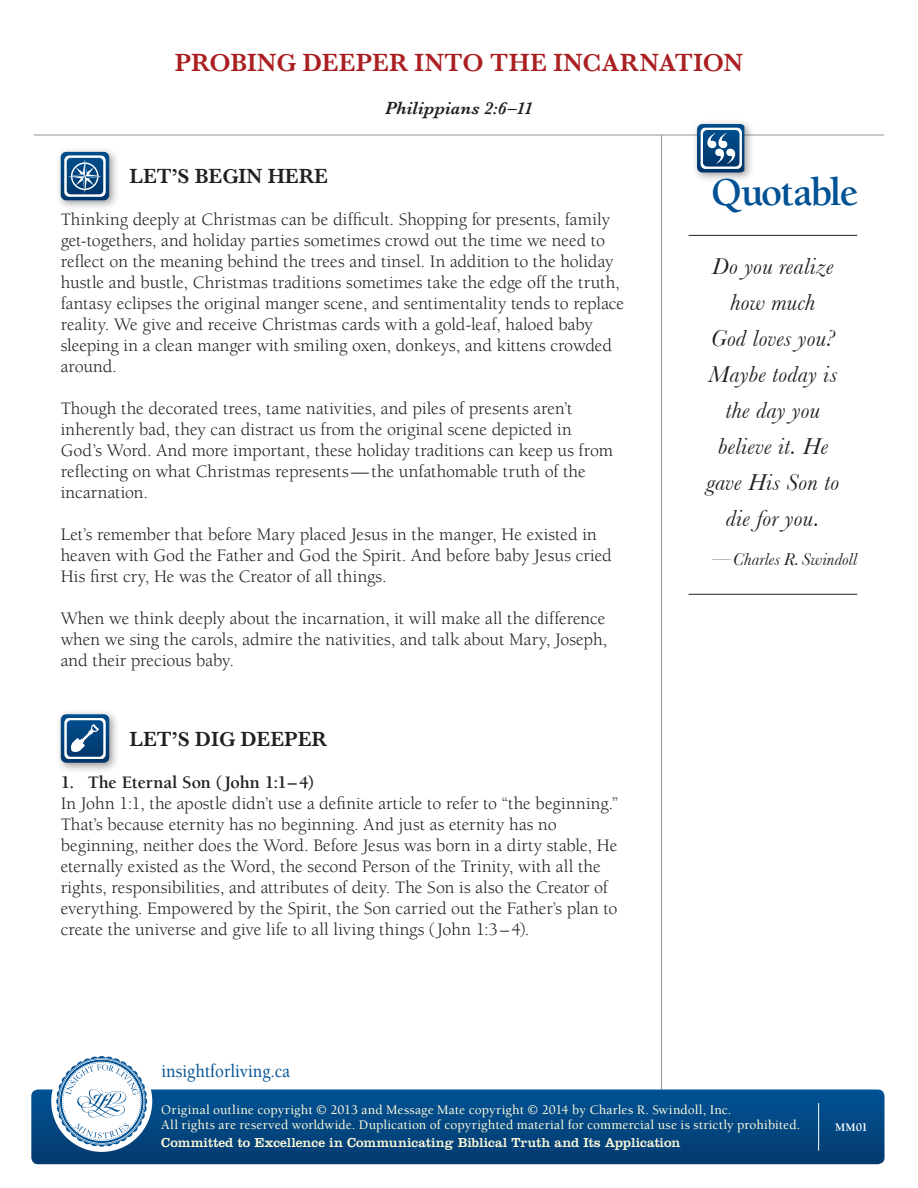
<style>
.page{position:relative;width:918px;height:1188px;background:#fff}
.page>*{position:absolute;margin:0;border:0;box-sizing:border-box;transform-origin:0 0}
.t1{font:700 40.5px "Berkeley";letter-spacing:-.04em;color:#005294}
.t2{font:600 25.5px "Baskerville";letter-spacing:.005em;color:#aa1f22}
.t3{font:italic 24px/36px "Baskerville";letter-spacing:.01em;color:#231f20;text-align:center}
.ABC_L1_MM_subhead{font:600 21px "Baskerville";color:#231f20}
.t4{font:500 18.9px "Berkeley";color:#005294;scale:.9 1}
.Body_Copy{font:18px/21px "Berkeley";color:#231f20}
.Heading_sub-level{font:700 18px "Berkeley";letter-spacing:-.01em;color:#231f20}
.t5{font:italic 18px "Baskerville";letter-spacing:.01em;color:#231f20}
.t6{font:italic 600 18px "Baskerville";letter-spacing:.01em;color:#231f20}
.t7{font:500 13.5px/15px "Berkeley";letter-spacing:.01em;color:#fffcdc}
.t8{font:13.5px "Clarendon";letter-spacing:.005em;color:#fffcdc}
.t9{font:700 12px "Berkeley";color:#fff}
</style>
<div class="page">
<hr style="left:661px;top:135px;width:1px;height:962px;background:#939598">
<hr style="left:34px;top:135px;width:850px;height:1px;background:#939598">
<div style="left:31px;top:1090px;width:854px;height:74px;background:linear-gradient(to bottom,#015294,#043b6f);border-radius:7px"></div>
<div style="left:51px;top:1051px;width:101px;height:101px;background:#fff;border-radius:50%"></div>
<svg style="left:56px;top:1056px;width:91px;height:91px"></svg>
<hr style="left:818px;top:1103px;width:1px;height:48px;background:#fff">
<div style="left:56px;top:147px;width:64px;height:64px;background:#231f20;opacity:.45"></div>
<svg style="left:61px;top:152px;width:48px;height:48px;background:#4777a0"></svg>
<div style="left:56px;top:709px;width:64px;height:64px;background:#231f20;opacity:.45"></div>
<svg style="left:61px;top:714px;width:48px;height:49px"></svg>
<div style="left:692px;top:119px;width:63px;height:64px;background:#231f20;opacity:.45"></div>
<svg style="left:697px;top:124px;width:47px;height:49px"></svg>
<hr style="left:689px;top:594px;width:168px;height:1px;background:#231f20">
<hr style="left:689px;top:235px;width:168px;height:1px;background:#231f20">
<h2 class="t2" style="left:175px;top:48px;width:570px">PROBING DEEPER INTO THE INCARNATION</h2>
<p class="t6" style="left:385px;top:98px;width:149px">Philippians 2:6–11</p>
<p class="ABC_L1_MM_subhead" style="left:129px;top:164px;width:200px">LET’S BEGIN HERE</p>
<p class="Body_Copy" style="left:61px;top:210px;width:565px">Thinking deeply at Christmas can be difficult. Shopping for presents, family get-togethers, and holiday parties sometimes crowd out the time we need to reflect on the meaning behind the trees and tinsel. In addition to the holiday hustle and bustle, Christmas traditions sometimes take the edge off the truth, fantasy eclipses the original manger scene, and sentimentality tends to replace reality. We give and receive Christmas cards with a gold-leaf, haloed baby sleeping in a clean manger with smiling oxen, donkeys, and kittens crowded around.</p>
<p class="Body_Copy" style="left:61px;top:399px;width:554px">Though the decorated trees, tame nativities, and piles of presents aren’t inherently bad, they can distract us from the original scene depicted in God’s Word. And more important, these holiday traditions can keep us from reflecting on what Christmas represents—the unfathomable truth of the incarnation.</p>
<p class="Body_Copy" style="left:61px;top:525px;width:553px">Let’s remember that before Mary placed Jesus in the manger, He existed in heaven with God the Father and God the Spirit. And before baby Jesus cried<br>His first cry, He was the Creator of all things.</p>
<p class="Body_Copy" style="left:61px;top:609px;width:548px;text-align:justify">When we think deeply about the incarnation, it will make all the difference when we sing the carols, admire the nativities, and talk about Mary, Joseph, and their precious baby.</p>
<p class="ABC_L1_MM_subhead" style="left:130px;top:727px;width:199px">LET’S DIG DEEPER</p>
<p class="Heading_sub-level" style="left:61px;top:773px;width:255px">1. The Eternal Son (John 1:1–4)</p>
<p class="Body_Copy" style="left:61px;top:793px;width:559px">In John 1:1, the apostle didn’t use a definite article to refer to “the beginning.” That’s because eternity has no beginning. And just as eternity has no beginning, neither does the Word. Before Jesus was born in a dirty stable, He eternally existed as the Word, the second Person of the Trinity, with all the rights, responsibilities, and attributes of deity. The Son is also the Creator of everything. Empowered by the Spirit, the Son carried out the Father’s plan to create the universe and give life to all living things (John 1:3–4).</p>
<p class="t4" style="left:162px;top:1061px;width:144px">insightforliving.ca</p>
<h1 class="t1" style="left:711px;top:171px;width:149px">Quotable</h1>
<h3 class="t3" style="left:707px;top:248px;width:134px">Do you realize how much<br>God loves you?<br>Maybe today is the day you believe it. He gave His Son to die for you.</h3>
<p class="t5" style="left:713px;top:549px;width:146px">—Charles R. Swindoll</p>
<p class="t7" style="left:161px;top:1103px;width:641px">Original outline copyright © 2013 and Message Mate copyright © 2014 by Charles R. Swindoll, Inc.<br>All rights are reserved worldwide. Duplication of copyrighted material for commercial use is strictly prohibited.</p>
<p class="t8" style="left:161px;top:1135px;width:521px">Committed to Excellence in Communicating Biblical Truth and Its Application</p>
<p class="t9" style="left:835px;top:1121px;width:34px">MM01</p>
</div>
